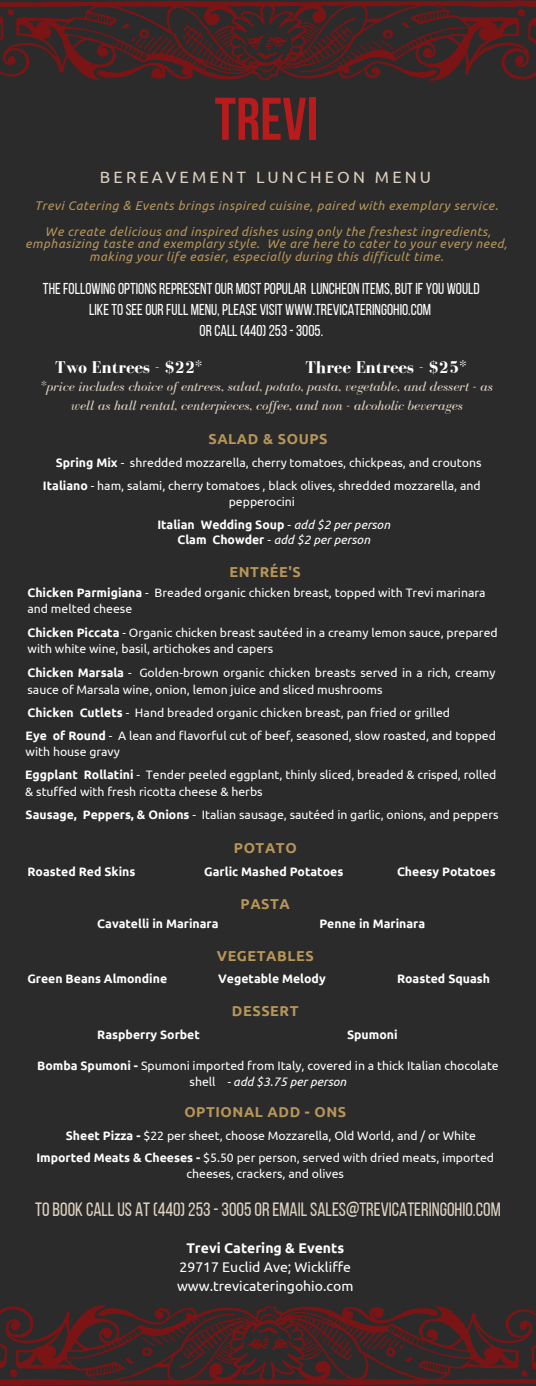
<style>
.page{position:relative;width:536px;height:1386px;background:#2b2b2b}
.page>*{position:absolute;margin:0;border:0;box-sizing:border-box;transform-origin:0 0}
.t1{font:700 60.02px "Bebas Neue";color:#b81b1b}
.t2{font:19.25px "Bebas Neue";color:#ddd1c1}
.t3{font:700 17.5px "Bodoni FLF";color:#fff}
.t4{font:16.28px "Ubuntu";letter-spacing:.19em;color:#ddd1c1}
.t5{font:15.75px/21px "Bebas Neue";color:#fff;text-align:center}
.t6{font:700 14.35px "Ubuntu";letter-spacing:.04em;color:#b79659}
.t7{font:italic 14px/18.7px "Bodoni FLF";color:#ddd1c1;text-align:center}
.t8{font:14px "Ubuntu";color:#fff}
.t9{font:700 14px "Ubuntu";color:#fff}
.t10{font:italic 12.6px/12.6px "Ubuntu";letter-spacing:.04em;color:#b79659;text-align:center}
.t11{font:12.25px/16.3px "Ubuntu";color:#fff}
.t12{font:700 12.25px "Ubuntu";color:#fff}
.t13{font:italic 12.25px "Ubuntu";color:#fff}
.s1{font-weight:700;font-style:normal}
.s2{font-weight:700}
.s3{font-weight:400}
.s4{font-weight:400;font-style:italic}
.s5{font-style:normal}
.s6{font-style:italic}
</style>
<div class="page">
<svg style="left:0;top:1305px;width:536px;height:81px"></svg>
<svg style="left:0;top:0;width:536px;height:81px"></svg>
<p class="t1" style="left:214px;top:95px;width:105px">TREVI</p>
<p class="t4" style="left:100px;top:168px;width:332px">BEREAVEMENT LUNCHEON MENU</p>
<p class="t10" style="left:34px;top:199px;width:465px">Trevi Catering &amp; Events brings inspired cuisine, paired with exemplary service.</p>
<p class="t10" style="left:25px;top:225px;width:483px">We create delicious and inspired dishes using only the freshest ingredients, emphasizing taste and exemplary style. We are here to cater to your every need, making your life easier, especially during this difficult time.</p>
<p class="t5" style="left:43px;top:280px;width:438px">THE FOLLOWING OPTIONS REPRESENT OUR MOST POPULAR LUNCHEON ITEMS,BUT IF YOU WOULD<br>LIKE TO SEE OUR FULL MENU,PLEASE VISIT WWW.TREVICATERINGOHIO.COM</p>
<p class="t5" style="left:199px;top:322px;width:125px">ORCALL (440)253- 3005.</p>
<p class="t3" style="left:55px;top:358px;width:149px">Two Entrees - $22*</p>
<p class="t3" style="left:305px;top:358px;width:162px">Three Entrees - $25*</p>
<p class="t7" style="left:41px;top:377px;width:453px"><span class="s1">*</span>price includes choice of entrees, salad, potato, pasta, vegetable, and dessert - as well as hall rental, centerpieces, coffee, and non - alcoholic beverages</p>
<p class="t6" style="left:208px;top:431px;width:121px">SALAD &amp; SOUPS</p>
<p class="t11" style="left:56px;top:454px;width:427px"><span class="s2">Spring Mix</span> - shredded mozzarella, cherry tomatoes, chickpeas, and croutons</p>
<p class="t11" style="left:43px;top:477px;width:439px;text-align:center"><span class="s2">Italiano</span> - ham, salami, cherry tomatoes , black olives, shredded mozzarella, and pepperocini</p>
<p class="t12" style="left:157px;top:518px;width:234px">Italian Wedding Soup <span class="s3">-</span> <span class="s4">add $2 per person</span></p>
<p class="t13" style="left:177px;top:533px;width:194px"><span class="s1">Clam Chowder</span> <span class="s5">-</span> add $2 per person</p>
<p class="t6" style="left:229px;top:563px;width:73px">ENTRÉE'S</p>
<p class="t11" style="left:27px;top:584px;width:459px"><span class="s2">Chicken Parmigiana</span> - Breaded organic chicken breast, topped with Trevi marinara and melted cheese</p>
<p class="t11" style="left:27px;top:624px;width:471px"><span class="s2">Chicken Piccata</span> - Organic chicken breast sautéed in a creamy lemon sauce, prepared with white wine, basil, artichokes and capers</p>
<p class="t11" style="left:27px;top:665px;width:469px"><span class="s2">Chicken Marsala</span> - Golden-brown organic chicken breasts served in a rich, creamy sauce of Marsala wine, onion, lemon juice and sliced mushrooms</p>
<p class="t11" style="left:26px;top:727px;width:471px"><span class="s2">Eye of Round</span> - A lean and flavorful cut of beef, seasoned, slow roasted, and topped with house gravy</p>
<p class="t11" style="left:27px;top:704px;width:424px"><span class="s2">Chicken Cutlets</span> - Hand breaded organic chicken breast, pan fried or grilled</p>
<p class="t11" style="left:25px;top:767px;width:472px"><span class="s2">Eggplant Rollatini</span> - Tender peeled eggplant, thinly sliced, breaded &amp; crisped, rolled &amp; stuffed with fresh ricotta cheese &amp; herbs</p>
<p class="t11" style="left:26px;top:806px;width:474px"><span class="s2">Sausage, Peppers, &amp; Onions</span> - Italian sausage, sautéed in garlic, onions, and peppers</p>
<p class="t6" style="left:234px;top:840px;width:64px">POTATO</p>
<p class="t12" style="left:27px;top:865px;width:109px">Roasted Red Skins</p>
<p class="t12" style="left:204px;top:865px;width:140px">Garlic Mashed Potatoes</p>
<p class="t12" style="left:397px;top:865px;width:100px">Cheesy Potatoes</p>
<p class="t6" style="left:240px;top:895px;width:51px">PASTA</p>
<p class="t12" style="left:97px;top:916px;width:123px">Cavatelli in Marinara</p>
<p class="t12" style="left:319px;top:916px;width:107px">Penne in Marinara</p>
<p class="t6" style="left:217px;top:947px;width:98px">VEGETABLES</p>
<p class="t12" style="left:27px;top:972px;width:141px">Green Beans Almondine</p>
<p class="t12" style="left:218px;top:972px;width:109px">Vegetable Melody</p>
<p class="t12" style="left:397px;top:972px;width:94px">Roasted Squash</p>
<p class="t6" style="left:232px;top:1003px;width:68px">DESSERT</p>
<p class="t12" style="left:97px;top:1027px;width:104px">Raspberry Sorbet</p>
<p class="t12" style="left:347px;top:1027px;width:52px">Spumoni</p>
<p class="t11" style="left:37px;top:1057px;width:463px;text-align:center"><span class="s2">Bomba Spumoni -</span> Spumoni imported from Italy, covered in a thick Italian chocolate shell <span class="s6">- add $3.75 per person</span></p>
<p class="t6" style="left:184px;top:1104px;width:163px">OPTIONAL ADD - ONS</p>
<p class="t11" style="left:66px;top:1127px;width:411px"><span class="s2">Sheet Pizza -</span> $22 per sheet, choose Mozzarella, Old World, and / or White</p>
<p class="t11" style="left:36px;top:1149px;width:459px;text-align:center"><span class="s2">Imported Meats &amp; Cheeses -</span> $5.50 per person, served with dried meats, imported cheeses, crackers, and olives</p>
<p class="t2" style="left:35px;top:1202px;width:467px">TOBOOK CALLUS AT(440)253-3005OREMAILSALES@TREVICATERINGOHIO.COM</p>
<p class="t9" style="left:186px;top:1240px;width:159px">Trevi Catering &amp; Events</p>
<p class="t8" style="left:179px;top:1259px;width:173px">29717 Euclid Ave; Wickliffe</p>
<p class="t8" style="left:177px;top:1278px;width:178px">www.trevicateringohio.com</p>
</div>
